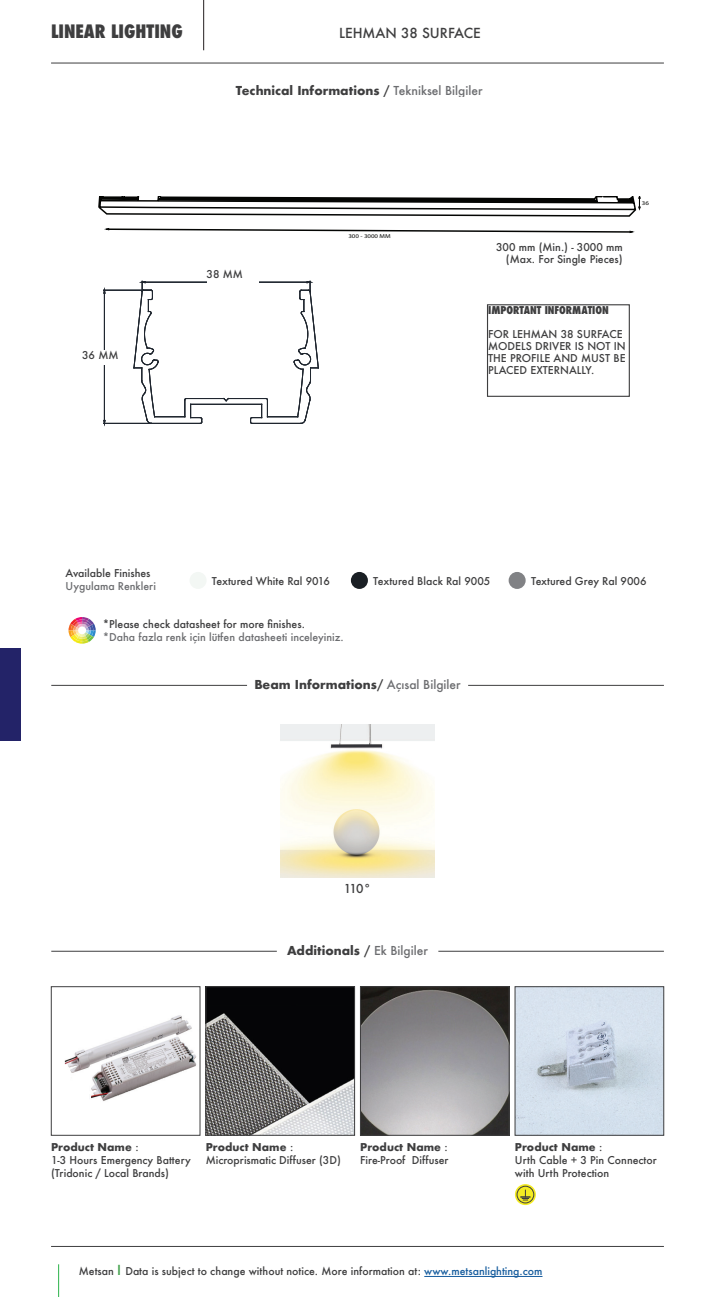
<style>
.page{position:relative;width:715px;height:1297px;background:#fff}
.page>*{position:absolute;margin:0;border:0;box-sizing:border-box;transform-origin:0 0}
.t1{font:800 condensed 18px "Futura";color:#3e3e3f}
.t2{font:500 13.5px "Futura";color:#3e3e3f}
.t3{font:700 12px "Futura";color:#3e3e3f}
.t4{font:500 12px "Futura";color:#3e3e3f}
.t5{font:500 10.5px/12.6px "Futura";color:#3e3e3f}
.t6{font:500 10.5px "Futura";color:#6c6d70}
.t7{font:800 condensed 10.5px "Futura";color:#3e3e3f}
.t8{font:5.7px "Myriad Pro";letter-spacing:-.005em;color:#040503;scale:1.21 1}
.s1{font-weight:500}
.s2{font-weight:500;color:#6c6d70}
.s3{font-weight:700}
.s4{font-size:13.5px;color:#3d9e46}
.s5{color:#175d9e}
</style>
<div class="page">
<hr style="left:51px;top:63px;width:612px;height:1px;background:#3e3e3f">
<hr style="left:203px;top:0;width:1px;height:50px;background:#231f20">
<div style="left:0;top:648px;width:21px;height:93px;background:#232368"></div>
<hr style="left:51px;top:1246px;width:612px;height:1px;background:#3e3e3f">
<hr style="left:424px;top:1276px;width:118px;height:1px;background:#175d9e">
<hr style="left:58px;top:1264px;width:1px;height:33px;background:#2cb34b">
<img style="left:64px;top:1015px;width:133px;height:86px">
<div style="left:51px;top:986px;width:149px;height:149px;border:1px solid #3e3e3f"></div>
<img style="left:208px;top:988px;width:144px;height:145px">
<div style="left:206px;top:986px;width:148px;height:149px;border:1px solid #3e3e3f"></div>
<img style="left:362px;top:988px;width:145px;height:145px">
<div style="left:360px;top:986px;width:149px;height:149px;border:1px solid #3e3e3f"></div>
<img style="left:516px;top:988px;width:145px;height:145px">
<svg style="left:514px;top:1184px;width:21px;height:21px"></svg>
<div style="left:516px;top:1186px;width:18px;height:17px;border:1px solid #3e3e3f;border-radius:50%"></div>
<svg style="left:520px;top:1190px;width:10px;height:10px"></svg>
<hr style="left:438px;top:951px;width:225px;height:1px;background:#3e3e3f">
<hr style="left:51px;top:951px;width:226px;height:1px;background:#3e3e3f">
<img style="left:281px;top:724px;width:153px;height:153px">
<hr style="left:468px;top:685px;width:195px;height:1px;background:#3e3e3f">
<hr style="left:51px;top:685px;width:196px;height:1px;background:#3e3e3f">
<div style="left:189px;top:572px;width:17px;height:17px;background:#f3f7f4;border-radius:50%"></div>
<div style="left:351px;top:572px;width:17px;height:17px;background:#1a1f24;border-radius:50%"></div>
<div style="left:508px;top:572px;width:17px;height:17px;background:#818285;border-radius:50%"></div>
<svg style="left:68px;top:617px;width:28px;height:27px"></svg>
<svg style="left:638px;top:196px;width:3px;height:14px"></svg>
<svg style="left:98px;top:196px;width:533px;height:37px"></svg>
<hr style="left:154px;top:416px;width:31px;height:1px;background:#1f262f">
<hr style="left:145px;top:282px;width:162px;height:1px;background:#1f262f">
<hr style="left:151px;top:423px;width:49px;height:1px;background:#1f262f">
<svg style="left:184px;top:398px;width:18px;height:25px"></svg>
<hr style="left:190px;top:404px;width:71px;height:1px;background:#1f262f">
<hr style="left:103px;top:423px;width:47px;height:1px;background:#1f262f">
<hr style="left:103px;top:290px;width:47px;height:1px;background:#1f262f">
<hr style="left:104px;top:363px;width:1px;height:57px;background:#1f262f">
<hr style="left:104px;top:293px;width:1px;height:58px;background:#1f262f">
<svg style="left:134px;top:281px;width:24px;height:143px"></svg>
<hr style="left:267px;top:416px;width:30px;height:1px;background:#1f262f">
<hr style="left:252px;top:423px;width:49px;height:1px;background:#1f262f">
<svg style="left:250px;top:398px;width:18px;height:25px"></svg>
<hr style="left:228px;top:398px;width:38px;height:1px;background:#1f262f">
<svg style="left:294px;top:281px;width:24px;height:142px"></svg>
<hr style="left:186px;top:398px;width:38px;height:1px;background:#1f262f">
<div style="left:487px;top:304px;width:142px;height:93px;border:1px solid #3e3e3f"></div>
<div style="left:206px;top:269px;width:52px;height:24px;background:#fff"></div>
<div style="left:82px;top:351px;width:43px;height:14px;background:#fff"></div>
<svg style="left:98px;top:200px;width:12px;height:33px"></svg>
<h1 class="t1" style="left:51px;top:20px;width:133px">LINEAR LIGHTING</h1>
<p class="t2" style="left:339px;top:23px;width:143px">LEHMAN 38 SURFACE</p>
<p class="t3" style="left:235px;top:82px;width:248px">Technical Informations <span class="s1">/</span> <span class="s2">Tekniksel Bilgiler</span></p>
<p class="t5" style="left:82px;top:349px;width:38px">36 MM</p>
<p class="t5" style="left:206px;top:268px;width:38px">38 MM</p>
<p class="t8" style="left:348px;top:233px;width:36px">300 - 3000 MM</p>
<p class="t5" style="left:496px;top:241px;width:128px;line-height:12px;text-align:right">300 mm (Min.) - 3000 mm (Max. For Single Pieces)</p>
<p class="t7" style="left:488px;top:303px;width:122px">IMPORTANT INFORMATION</p>
<p class="t5" style="left:488px;top:328px;width:139px;line-height:12px">FOR LEHMAN 38 SURFACE<br>MODELS DRIVER IS NOT IN<br>THE PROFILE AND MUST BE<br>PLACED EXTERNALLY.</p>
<p class="t8" style="left:641px;top:200px;width:7px">36</p>
<p class="t5" style="left:66px;top:567px;width:86px">Available Finishes</p>
<p class="t6" style="left:66px;top:579px;width:92px">Uygulama Renkleri</p>
<p class="t5" style="left:212px;top:574px;width:119px">Textured White Ral 9016</p>
<p class="t5" style="left:373px;top:574px;width:118px">Textured Black Ral 9005</p>
<p class="t5" style="left:531px;top:574px;width:117px">Textured Grey Ral 9006</p>
<p class="t5" style="left:103px;top:618px;width:203px">*Please check datasheet for more finishes.</p>
<p class="t6" style="left:103px;top:630px;width:242px">*Daha fazla renk için lütfen datasheeti inceleyiniz.</p>
<p class="t3" style="left:254px;top:676px;width:208px">Beam Informations<span class="s1">/</span> <span class="s2">Açısal Bilgiler</span></p>
<p class="t4" style="left:344px;top:880px;width:29px">110°</p>
<p class="t3" style="left:287px;top:942px;width:142px">Additionals <span class="s1">/</span> <span class="s2">Ek Bilgiler</span></p>
<p class="t5" style="left:51px;top:1141px;width:141px"><span class="s3">Product Name</span> :<br>1-3 Hours Emergency Battery (Tridonic / Local Brands)</p>
<p class="t5" style="left:360px;top:1141px;width:90px"><span class="s3">Product Name</span> :<br>Fire-Proof Diffuser</p>
<p class="t5" style="left:514px;top:1141px;width:143px"><span class="s3">Product Name</span> :<br>Urth Cable + 3 Pin Connector with Urth Protection</p>
<p class="t5" style="left:206px;top:1141px;width:137px"><span class="s3">Product Name</span> :<br>Microprismatic Diffuser (3D)</p>
<p class="t5" style="left:79px;top:1265px;width:465px">Metsan <span class="s4">I</span> Data is subject to change without notice. More information at: <span class="s5">www.metsanlighting.com</span></p>
</div>
